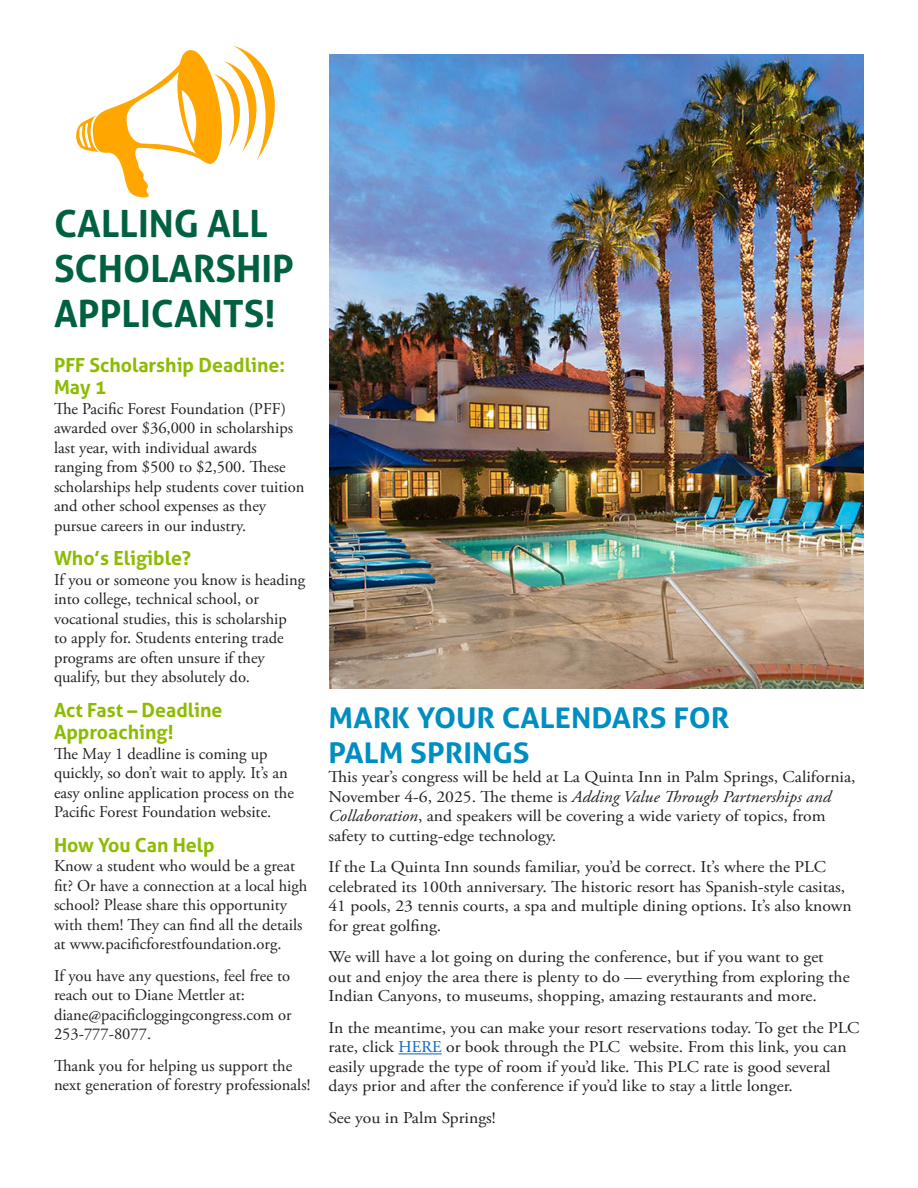
<style>
.page{position:relative;width:918px;height:1188px;background:#fff}
.page>*{position:absolute;margin:0;border:0;box-sizing:border-box;transform-origin:0 0}
.header1{font:700 37.5px/45px "Aller";color:#006142}
.header1-2{font:700 28.5px/34.5px "Aller";color:#008ec1;scale:1.07 1}
.subhead{font:700 19.5px/22.5px "Aller";color:#8dbb00}
.body{font:16.5px/19.5px "Adobe Garamond Pro";color:#231f20;scale:1.07 1}
.body-2{font:16.5px/19.5px "Adobe Garamond Pro";color:#231f20}
.s1{font-style:italic}
.s2{color:#0563c1}
</style>
<div class="page">
<hr style="left:399px;top:1053px;width:43px;height:1px;background:#0563c1">
<img style="left:329px;top:54px;width:535px;height:634px">
<svg style="left:76px;top:46px;width:199px;height:151px"></svg>
<p class="header1" style="left:54px;top:201px;width:242px">CALLING ALL<br>SCHOLARSHIP<br>APPLICANTS!</p>
<p class="subhead" style="left:54px;top:354px;width:233px">PFF Scholarship Deadline:<br>May 1</p>
<p class="body-2" style="left:54px;top:399px;width:252px">The Pacific Forest Foundation (PFF) awarded over $36,000 in scholarships last year, with individual awards ranging from $500 to $2,500. These scholarships help students cover tuition and other school expenses as they pursue careers in our industry.</p>
<p class="subhead" style="left:54px;top:547px;width:139px">Who’s Eligible?</p>
<p class="body-2" style="left:54px;top:570px;width:253px">If you or someone you know is heading into college, technical school, or vocational studies, this is scholarship<br>to apply for. Students entering trade programs are often unsure if they qualify, but they absolutely do.</p>
<p class="subhead" style="left:54px;top:699px;width:170px">Act Fast – Deadline<br>Approaching!</p>
<p class="body-2" style="left:54px;top:744px;width:241px">The May 1 deadline is coming up quickly, so don’t wait to apply. It’s an easy online application process on the Pacific Forest Foundation website.</p>
<p class="subhead" style="left:54px;top:834px;width:162px">How You Can Help</p>
<p class="body-2" style="left:54px;top:857px;width:255px">Know a student who would be a great fit? Or have a connection at a local high school? Please share this opportunity with them! They can find all the details at www.pacificforestfoundation.org.</p>
<p class="body-2" style="left:54px;top:966px;width:239px">If you have any questions, feel free to reach out to Diane Mettler at: diane@pacificloggingcongress.com or<br>253-777-8077.</p>
<p class="body-2" style="left:54px;top:1056px;width:258px">Thank you for helping us support the next generation of forestry professionals!</p>
<p class="header1-2" style="left:328px;top:701px;width:376px">MARK YOUR CALENDARS FOR<br>PALM SPRINGS</p>
<p class="body" style="left:328px;top:768px;width:494px">This year’s congress will be held at La Quinta Inn in Palm Springs, California, November 4-6, 2025. The theme is <span class="s1">Adding Value Through Partnerships and Collaboration</span>, and speakers will be covering a wide variety of topics, from safety to cutting-edge technology.</p>
<p class="body" style="left:328px;top:858px;width:490px">If the La Quinta Inn sounds familiar, you’d be correct. It’s where the PLC celebrated its 100th anniversary. The historic resort has Spanish-style casitas, 41 pools, 23 tennis courts, a spa and multiple dining options. It’s also known for great golfing.</p>
<p class="body" style="left:328px;top:948px;width:489px">We will have a lot going on during the conference, but if you want to get out and enjoy the area there is plenty to do — everything from exploring the<br>Indian Canyons, to museums, shopping, amazing restaurants and more.</p>
<p class="body" style="left:328px;top:1018px;width:498px">In the meantime, you can make your resort reservations today. To get the PLC rate, click <span class="s2">HERE</span> or book through the PLC website. From this link, you can easily upgrade the type of room if you’d like. This PLC rate is good several days prior and after the conference if you’d like to stay a little longer.</p>
<p class="body" style="left:328px;top:1108px;width:158px">See you in Palm Springs!</p>
</div>
